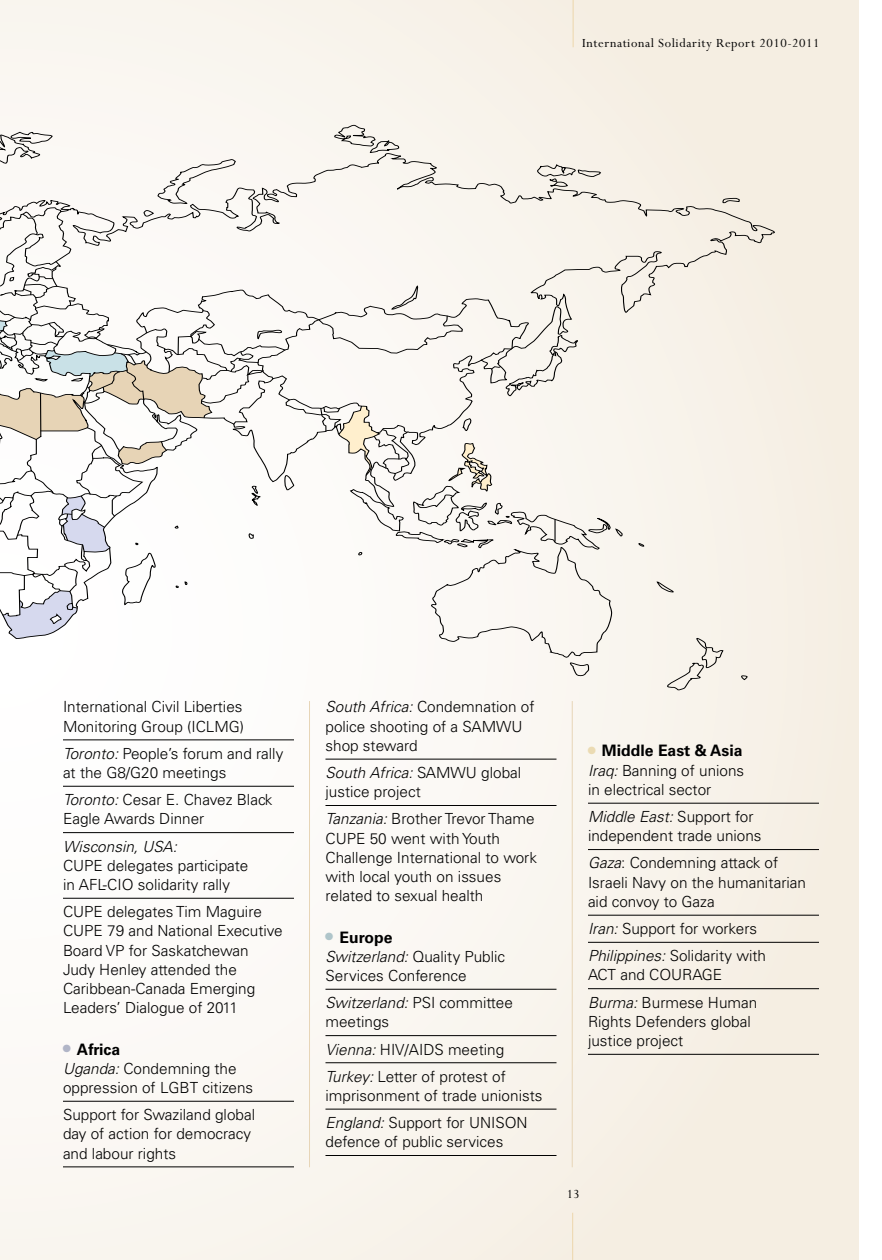
<style>
.page{position:relative;width:882px;height:1260px;background:#fff}
.page>*{position:absolute;margin:0;border:0;box-sizing:border-box;transform-origin:0 0}
.t1{font:700 15.75px "Univers LT Std";color:#000}
.t2{font:300 15.4px/19.2px "Univers LT Std";color:#000}
.t3{font:italic 300 15.4px "Univers LT Std";color:#000}
.t4{font:14px "Perpetua Std";letter-spacing:.04em;color:#000}
.s1{font-style:italic}
.s2{font-size:21px;color:#b1b5c7}
.s3{font-size:21px;color:#afc5ca}
.s4{font-size:21px;color:#ebdbb3}
</style>
<div class="page">
<div style="left:0;top:0;width:858px;height:1260px;background:linear-gradient(to right,#fcfbfa,#f5eee2)"></div>
<div style="left:623px;top:152px;width:153px;height:487px;background:#f7f1e9"></div>
<svg style="left:665px;top:636px;width:58px;height:55px;background:#e8e3dc"></svg>
<svg style="left:741px;top:675px;width:7px;height:5px"></svg>
<svg style="left:657px;top:582px;width:20px;height:11px"></svg>
<svg style="left:638px;top:542px;width:8px;height:5px"></svg>
<svg style="left:722px;top:198px;width:18px;height:10px"></svg>
<svg style="left:0;top:124px;width:623px;height:553px"></svg>
<hr style="left:63px;top:740px;width:231px;height:1px;background:#000">
<hr style="left:63px;top:786px;width:231px;height:1px;background:#000">
<hr style="left:63px;top:832px;width:231px;height:1px;background:#000">
<hr style="left:63px;top:898px;width:231px;height:1px;background:#000">
<hr style="left:63px;top:1101px;width:231px;height:1px;background:#000">
<hr style="left:63px;top:1167px;width:231px;height:1px;background:#000">
<hr style="left:326px;top:759px;width:230px;height:1px;background:#000">
<hr style="left:326px;top:805px;width:230px;height:1px;background:#000">
<hr style="left:326px;top:989px;width:230px;height:1px;background:#000">
<hr style="left:326px;top:1035px;width:230px;height:1px;background:#000">
<hr style="left:326px;top:1062px;width:230px;height:1px;background:#000">
<hr style="left:326px;top:1109px;width:230px;height:1px;background:#000">
<hr style="left:326px;top:1155px;width:230px;height:1px;background:#000">
<hr style="left:588px;top:803px;width:231px;height:1px;background:#000">
<hr style="left:588px;top:849px;width:231px;height:1px;background:#000">
<hr style="left:588px;top:915px;width:231px;height:1px;background:#000">
<hr style="left:588px;top:942px;width:231px;height:1px;background:#000">
<hr style="left:588px;top:988px;width:231px;height:1px;background:#000">
<hr style="left:588px;top:1054px;width:231px;height:1px;background:#000">
<hr style="left:309px;top:701px;width:1px;height:466px;background:#e7d5b7">
<hr style="left:572px;top:701px;width:1px;height:466px;background:#e7d5b7">
<p class="t4" style="left:582px;top:36px;width:239px">International Solidarity Report 2010-2011</p>
<p class="t2" style="left:63px;top:697px;width:183px">International Civil Liberties<br>Monitoring Group (ICLMG)</p>
<p class="t2" style="left:63px;top:744px;width:222px"><span class="s1">Toronto:</span> People’s forum and rally at the G8/G20 meetings</p>
<p class="t2" style="left:63px;top:790px;width:211px"><span class="s1">Toronto:</span> Cesar E. Chavez Black<br>Eagle Awards Dinner</p>
<p class="t3" style="left:63px;top:837px;width:115px">Wisconsin, USA:</p>
<p class="t2" style="left:63px;top:856px;width:187px">CUPE delegates participate in AFL-CIO solidarity rally</p>
<p class="t2" style="left:63px;top:902px;width:221px">CUPE delegates Tim Maguire<br>CUPE 79 and National Executive<br>Board VP for Saskatchewan<br>Judy Henley attended the<br>Caribbean-Canada Emerging<br>Leaders’ Dialogue of 2011</p>
<p class="t1" style="left:63px;top:1040px;width:59px"><span class="s2">•</span> Africa</p>
<p class="t2" style="left:63px;top:1059px;width:192px"><span class="s1">Uganda:</span> Condemning the oppression of LGBT citizens</p>
<p class="t2" style="left:63px;top:1105px;width:194px">Support for Swaziland global day of action for democracy and labour rights</p>
<p class="t2" style="left:326px;top:697px;width:210px"><span class="s1">South Africa:</span> Condemnation of police shooting of a SAMWU shop steward</p>
<p class="t2" style="left:326px;top:763px;width:197px"><span class="s1">South Africa:</span> SAMWU global justice project</p>
<p class="t2" style="left:326px;top:809px;width:213px"><span class="s1">Tanzania:</span> Brother Trevor Thame<br>CUPE 50 went with Youth<br>Challenge International to work with local youth on issues related to sexual health</p>
<p class="t1" style="left:326px;top:928px;width:68px"><span class="s3">•</span> Europe</p>
<p class="t2" style="left:326px;top:947px;width:181px"><span class="s1">Switzerland:</span> Quality Public<br>Services Conference</p>
<p class="t2" style="left:326px;top:993px;width:189px"><span class="s1">Switzerland:</span> PSI committee meetings</p>
<p class="t2" style="left:326px;top:1036px;width:182px;line-height:27.1px"><span class="s1">Vienna:</span> HIV/AIDS meeting<br><span class="s1">Turkey:</span> Letter of protest of</p>
<p class="t2" style="left:326px;top:1082px;width:218px;line-height:27.1px">imprisonment of trade unionists<br><span class="s1">England:</span> Support for UNISON</p>
<p class="t2" style="left:326px;top:1132px;width:179px">defence of public services</p>
<p class="t1" style="left:588px;top:742px;width:156px"><span class="s4">•</span> Middle East &amp; Asia</p>
<p class="t2" style="left:588px;top:761px;width:158px"><span class="s1">Iraq:</span> Banning of unions in electrical sector</p>
<p class="t2" style="left:588px;top:807px;width:175px"><span class="s1">Middle East:</span> Support for independent trade unions</p>
<p class="t2" style="left:588px;top:853px;width:220px"><span class="s1">Gaza</span>: Condemning attack of<br>Israeli Navy on the humanitarian aid convoy to Gaza</p>
<p class="t2" style="left:588px;top:915px;width:180px;line-height:27.1px"><span class="s1">Iran:</span> Support for workers<br><span class="s1">Philippines:</span> Solidarity with</p>
<p class="t2" style="left:588px;top:961px;width:171px;line-height:27.1px">ACT and COURAGE<br><span class="s1">Burma:</span> Burmese Human</p>
<p class="t2" style="left:588px;top:1012px;width:164px">Rights Defenders global justice project</p>
<p class="t4" style="left:567px;top:1187px;width:14px">13</p>
</div>
